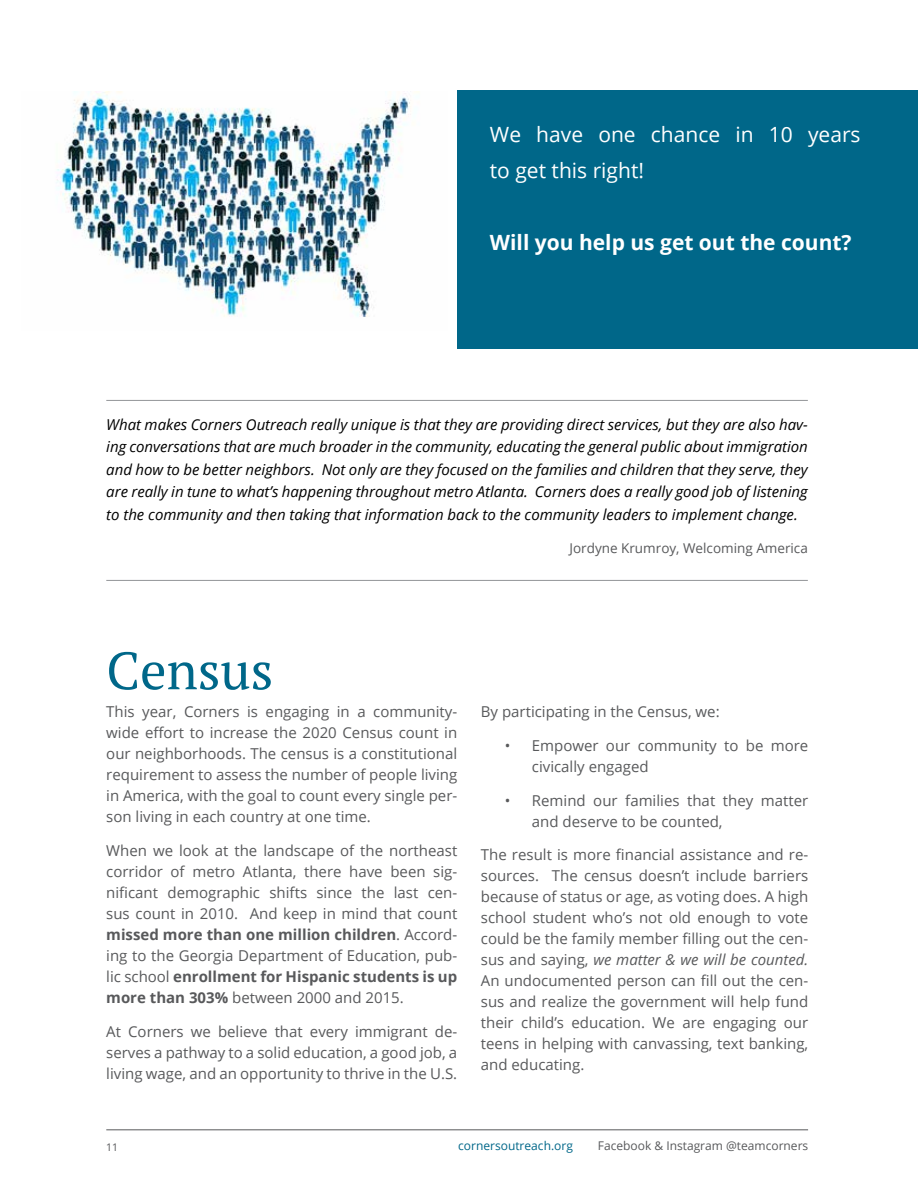
<style>
.page{position:relative;width:918px;height:1188px;background:#fff}
.page>*{position:absolute;margin:0;border:0;box-sizing:border-box;transform-origin:0 0}
.t1{font:52.5px "PT Serif";color:#006789}
.t2{font:21px/36px "Open Sans";color:#fff}
.t3{font:700 21px "Open Sans";color:#fff}
.t4{font:15px/21px "Open Sans";color:#58595b;text-align:justify}
.t5{font:italic 15px/22.5px "Open Sans";color:#000;text-align:justify}
.t6{font:13.5px "Open Sans";color:#58595b}
.t7{font:12px "Open Sans";color:#58595b}
.t8{font:12px "Open Sans";color:#006789}
.t9{font:10.5px "Open Sans";color:#58595b}
.s1{font-weight:700}
.s2{font-style:italic}
</style>
<div class="page">
<hr style="left:106px;top:400px;width:702px;height:1px;background:#939598">
<hr style="left:106px;top:580px;width:702px;height:1px;background:#939598">
<img style="left:56px;top:92px;width:363px;height:225px">
<div style="left:457px;top:90px;width:461px;height:259px;background:#006789"></div>
<hr style="left:106px;top:1129px;width:702px;height:1px;background:#58595b">
<h2 class="t2" style="left:490px;top:116px;width:372px">We have one chance in 10 years to get this right!</h2>
<h2 class="t3" style="left:490px;top:228px;width:363px">Will you help us get out the count?</h2>
<p class="t5" style="left:106px;top:412px;width:703px">What makes Corners Outreach really unique is that they are providing direct services, but they are also hav&shy;ing conversations that are much broader in the community, educating the general public about immigration and how to be better neighbors. Not only are they focused on the families and children that they serve, they are really in tune to what’s happening throughout metro Atlanta. Corners does a really good job of listening to the community and then taking that information back to the community leaders to implement change.</p>
<p class="t6" style="left:569px;top:539px;width:240px">Jordyne Krumroy, Welcoming America</p>
<h1 class="t1" style="left:106px;top:637px;width:169px">Census</h1>
<p class="t4" style="left:106px;top:701px;width:353px">This year, Corners is engaging in a community&shy;wide effort to increase the 2020 Census count in our neighborhoods. The census is a constitutional requirement to assess the number of people living in America, with the goal to count every single per&shy;son living in each country at one time.</p>
<p class="t4" style="left:106px;top:840px;width:353px">When we look at the landscape of the northeast corridor of metro Atlanta, there have been sig&shy;nificant demographic shifts since the last cen&shy;sus count in 2010. And keep in mind that count <span class="s1">missed more than one million children</span>. Accord&shy;ing to the Georgia Department of Education, pub&shy;lic school <span class="s1">enrollment for Hispanic students is up more than 303%</span> between 2000 and 2015.</p>
<p class="t4" style="left:106px;top:1020px;width:353px">At Corners we believe that every immigrant de&shy;serves a pathway to a solid education, a good job, a living wage, and an opportunity to thrive in the U.S.</p>
<p class="t4" style="left:481px;top:701px;width:240px">By participating in the Census, we:</p>
<p class="t4" style="left:532px;top:735px;width:278px;text-indent:-27px">• Empower our community to be more civically engaged</p>
<p class="t4" style="left:532px;top:789px;width:278px;text-indent:-27px">• Remind our families that they matter and deserve to be counted,</p>
<p class="t4" style="left:481px;top:844px;width:329px">The result is more financial assistance and re&shy;sources. The census doesn’t include barriers because of status or age, as voting does. A high school student who’s not old enough to vote could be the family member filling out the cen&shy;sus and saying, <span class="s2">we matter &amp; we will be counted.<br></span>An undocumented person can fill out the cen&shy;sus and realize the government will help fund their child’s education. We are engaging our teens in helping with canvassing, text banking, and educating.</p>
<p class="t9" style="left:106px;top:1140px;width:14px">11</p>
<p class="t8" style="left:458px;top:1138px;width:116px">cornersoutreach.org</p>
<p class="t7" style="left:598px;top:1138px;width:212px">Facebook &amp; Instagram @teamcorners</p>
</div>
